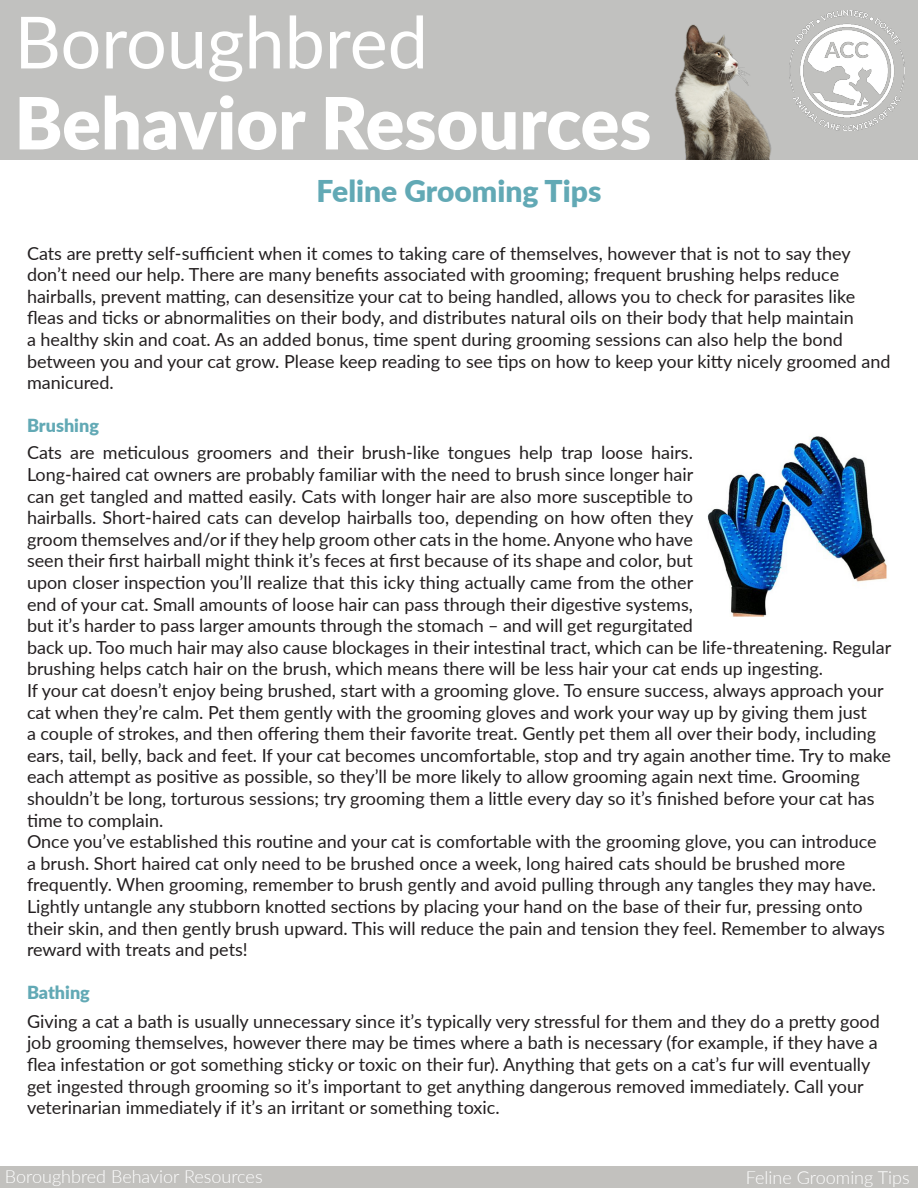
<style>
.page{position:relative;width:918px;height:1188px;background:#fff}
.page>*{position:absolute;margin:0;border:0;box-sizing:border-box;transform-origin:0 0}
.t1{font:900 72px "Lato";color:#fff}
.t2{font:72px "Lato";color:#fff}
.t3{font:900 30px "Lato";color:#62a9b5}
.t4{font:18px/21.6px "Lato";color:#231f20}
.t5{font:300 18px "Lato";color:#fff}
.t6{font:900 18px "Lato";color:#62a9b5}
</style>
<div class="page">
<div style="left:0;top:0;width:917px;height:160px;background:#c1c1bf"></div>
<img style="left:789px;top:10px;width:116px;height:120px">
<img style="left:675px;top:24px;width:97px;height:136px">
<div style="left:0;top:1166px;width:918px;height:22px;background:#c2c1be"></div>
<img style="left:707px;top:436px;width:180px;height:180px">
<p class="t2" style="left:14px;top:-9px;width:415px">Boroughbred</p>
<p class="t1" style="left:14px;top:69px;width:638px">Behavior Resources</p>
<p class="t3" style="left:317px;top:168px;width:286px">Feline Grooming Tips</p>
<p class="t4" style="left:27px;top:241px;width:865px">Cats are pretty self-sufficient when it comes to taking care of themselves, however that is not to say they don’t need our help. There are many benefits associated with grooming; frequent brushing helps reduce hairballs, prevent matting, can desensitize your cat to being handled, allows you to check for parasites like fleas and ticks or abnormalities on their body, and distributes natural oils on their body that help maintain<br>a healthy skin and coat. As an added bonus, time spent during grooming sessions can also help the bond between you and your cat grow. Please keep reading to see tips on how to keep your kitty nicely groomed and manicured.</p>
<p class="t6" style="left:27px;top:412px;width:73px">Brushing</p>
<p class="t4" style="left:27px;top:441px;width:866px">Cats are meticulous groomers and their brush-like tongues help trap loose hairs.<br>Long-haired cat owners are probably familiar with the need to brush since longer hair<br>can get tangled and matted easily. Cats with longer hair are also more susceptible to<br>hairballs. Short-haired cats can develop hairballs too, depending on how often they<br>groom themselves and/or if they help groom other cats in the home. Anyone who have<br>seen their first hairball might think it’s feces at first because of its shape and color, but<br>upon closer inspection you’ll realize that this icky thing actually came from the other<br>end of your cat. Small amounts of loose hair can pass through their digestive systems,<br>but it’s harder to pass larger amounts through the stomach – and will get regurgitated<br>back up. Too much hair may also cause blockages in their intestinal tract, which can be life-threatening. Regular brushing helps catch hair on the brush, which means there will be less hair your cat ends up ingesting.</p>
<p class="t4" style="left:27px;top:679px;width:865px">If your cat doesn’t enjoy being brushed, start with a grooming glove. To ensure success, always approach your cat when they’re calm. Pet them gently with the grooming gloves and work your way up by giving them just<br>a couple of strokes, and then offering them their favorite treat. Gently pet them all over their body, including ears, tail, belly, back and feet. If your cat becomes uncomfortable, stop and try again another time. Try to make each attempt as positive as possible, so they’ll be more likely to allow grooming again next time. Grooming shouldn’t be long, torturous sessions; try grooming them a little every day so it’s finished before your cat has time to complain.</p>
<p class="t4" style="left:27px;top:830px;width:860px">Once you’ve established this routine and your cat is comfortable with the grooming glove, you can introduce a brush. Short haired cat only need to be brushed once a week, long haired cats should be brushed more frequently. When grooming, remember to brush gently and avoid pulling through any tangles they may have.<br>Lightly untangle any stubborn knotted sections by placing your hand on the base of their fur, pressing onto their skin, and then gently brush upward. This will reduce the pain and tension they feel. Remember to always reward with treats and pets!</p>
<p class="t6" style="left:27px;top:979px;width:64px">Bathing</p>
<p class="t4" style="left:27px;top:1010px;width:854px">Giving a cat a bath is usually unnecessary since it’s typically very stressful for them and they do a pretty good job grooming themselves, however there may be times where a bath is necessary (for example, if they have a flea infestation or got something sticky or toxic on their fur). Anything that gets on a cat’s fur will eventually get ingested through grooming so it’s important to get anything dangerous removed immediately. Call your veterinarian immediately if it’s an irritant or something toxic.</p>
<p class="t5" style="left:5px;top:1164px;width:259px">Boroughbred Behavior Resources</p>
<p class="t5" style="left:746px;top:1165px;width:165px">Feline Grooming Tips</p>
</div>
